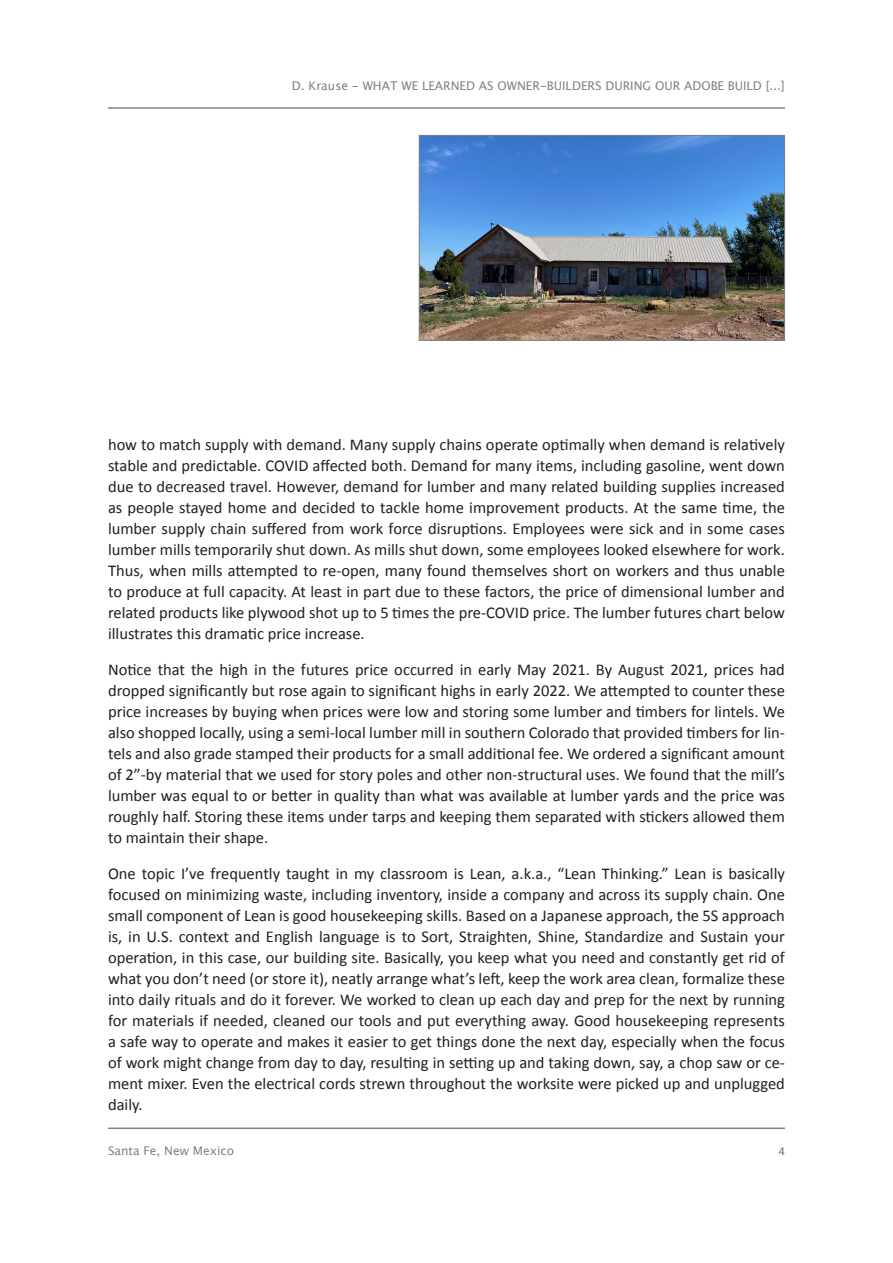
<style>
.page{position:relative;width:893px;height:1263px;background:#fff}
.page>*{position:absolute;margin:0;border:0;box-sizing:border-box;transform-origin:0 0}
.Text_of_Paper{font:16.5px/21px "Calibri";color:#231f20;text-align:justify}
.t1{font:12px "Lucida Grande";color:#808285}
.t2{font:12px "Calibri";color:#666}
</style>
<div class="page">
<hr style="left:108px;top:107px;width:677px;height:2px;background:#808285">
<hr style="left:108px;top:1127px;width:677px;height:2px;background:#808285">
<img style="left:421px;top:137px;width:362px;height:202px">
<div style="left:419px;top:135px;width:366px;height:206px;border:1px solid #808285"></div>
<p class="t1" style="left:292px;top:79px;width:494px">D. Krause - WHAT WE LEARNED AS OWNER-BUILDERS DURING OUR ADOBE BUILD [...]</p>
<p class="Text_of_Paper" style="left:108px;top:434px;width:678px">how to match supply with demand. Many supply chains operate optimally when demand is relatively stable and predictable. COVID affected both. Demand for many items, including gasoline, went down due to decreased travel. However, demand for lumber and many related building supplies increased as people stayed home and decided to tackle home improvement products. At the same time, the lumber supply chain suffered from work force disruptions. Employees were sick and in some cases lumber mills temporarily shut down. As mills shut down, some employees looked elsewhere for work.<br>Thus, when mills attempted to re-open, many found themselves short on workers and thus unable to produce at full capacity. At least in part due to these factors, the price of dimensional lumber and related products like plywood shot up to 5 times the pre-COVID price. The lumber futures chart below illustrates this dramatic price increase.</p>
<p class="Text_of_Paper" style="left:108px;top:659px;width:678px">Notice that the high in the futures price occurred in early May 2021. By August 2021, prices had dropped significantly but rose again to significant highs in early 2022. We attempted to counter these price increases by buying when prices were low and storing some lumber and timbers for lintels. We also shopped locally, using a semi-local lumber mill in southern Colorado that provided timbers for lin&shy;tels and also grade stamped their products for a small additional fee. We ordered a significant amount of 2”-by material that we used for story poles and other non-structural uses. We found that the mill’s lumber was equal to or better in quality than what was available at lumber yards and the price was roughly half. Storing these items under tarps and keeping them separated with stickers allowed them to maintain their shape.</p>
<p class="Text_of_Paper" style="left:108px;top:863px;width:678px">One topic I’ve frequently taught in my classroom is Lean, a.k.a., “Lean Thinking.” Lean is basically focused on minimizing waste, including inventory, inside a company and across its supply chain. One small component of Lean is good housekeeping skills. Based on a Japanese approach, the 5S approach is, in U.S. context and English language is to Sort, Straighten, Shine, Standardize and Sustain your operation, in this case, our building site. Basically, you keep what you need and constantly get rid of what you don’t need (or store it), neatly arrange what’s left, keep the work area clean, formalize these into daily rituals and do it forever. We worked to clean up each day and prep for the next by running for materials if needed, cleaned our tools and put everything away. Good housekeeping represents a safe way to operate and makes it easier to get things done the next day, especially when the focus of work might change from day to day, resulting in setting up and taking down, say, a chop saw or ce&shy;ment mixer. Even the electrical cords strewn throughout the worksite were picked up and unplugged daily.</p>
<p class="t2" style="left:779px;top:1143px;width:8px">4</p>
<p class="t1" style="left:108px;top:1144px;width:128px">Santa Fe, New Mexico</p>
</div>
